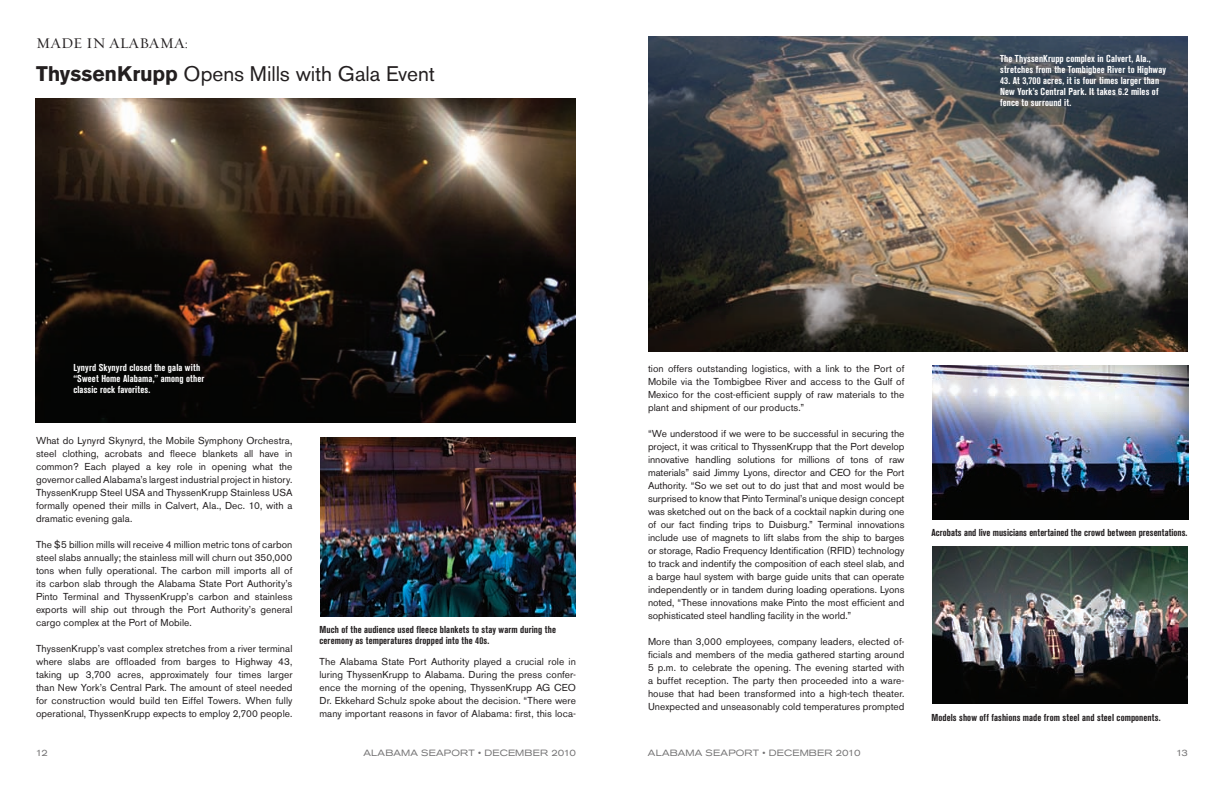
<style>
.page{position:relative;width:1224px;height:792px;background:#fff}
.page>*{position:absolute;margin:0;border:0;box-sizing:border-box;transform-origin:0 0}
.t1{font:21px "Akzidenz Grotesk BE";letter-spacing:-.005em;color:#231f20}
.t2{font:15px "Natura Roman";color:#231f20}
.t3{font:10px/13px "Akzidenz Grotesk BE";letter-spacing:.01em;color:#231f20;text-align:justify}
.t4{font:700 condensed 10px/11px "Akzidenz Grotesk BE";letter-spacing:.015em;color:#fff}
.t5{font:700 condensed 10px/11px "Akzidenz Grotesk BE";letter-spacing:.005em;color:#231f20}
.t6{font:expanded 9px "Akzidenz Grotesk BE";letter-spacing:.015em;color:#727172}
.s1{font-weight:700}
</style>
<div class="page">
<img style="left:320px;top:437px;width:256px;height:179px">
<img style="left:648px;top:36px;width:540px;height:315px">
<img style="left:932px;top:365px;width:256px;height:154px">
<img style="left:932px;top:547px;width:256px;height:157px">
<img style="left:35px;top:99px;width:540px;height:324px">
<p class="t2" style="left:36px;top:34px;width:154px">MADE IN ALABAMA:</p>
<p class="t1" style="left:36px;top:61px;width:400px"><span class="s1">ThyssenKrupp</span> Opens Mills with Gala Event</p>
<p class="t4" style="left:1000px;top:53px;width:167px">The ThyssenKrupp complex in Calvert, Ala., stretches from the Tombigbee River to Highway</p>
<p class="t4" style="left:1000px;top:75px;width:161px;text-align:justify">43. At 3,700 acres, it is four times larger than New York’s Central Park. It takes 6.2 miles of fence to surround it.</p>
<p class="t4" style="left:73px;top:362px;width:132px">Lynyrd Skynyrd closed the gala with “Sweet Home Alabama,” among other classic rock favorites.</p>
<p class="t3" style="left:36px;top:434px;width:258px">What do Lynyrd Skynyrd, the Mobile Symphony Orchestra, steel clothing, acrobats and fleece blankets all have in common? Each played a key role in opening what the governor called Alabama’s largest industrial project in history.<br>ThyssenKrupp Steel USA and ThyssenKrupp Stainless USA formally opened their mills in Calvert, Ala., Dec. 10, with a dramatic evening gala.</p>
<p class="t3" style="left:36px;top:538px;width:258px">The $5 billion mills will receive 4 million metric tons of carbon steel slabs annually; the stainless mill will churn out 350,000 tons when fully operational. The carbon mill imports all of its carbon slab through the Alabama State Port Authority’s Pinto Terminal and ThyssenKrupp’s carbon and stainless exports will ship out through the Port Authority’s general cargo complex at the Port of Mobile.</p>
<p class="t3" style="left:36px;top:642px;width:258px">ThyssenKrupp’s vast complex stretches from a river terminal where slabs are offloaded from barges to Highway 43, taking up 3,700 acres, approximately four times larger than New York’s Central Park. The amount of steel needed for construction would build ten Eiffel Towers. When fully operational, ThyssenKrupp expects to employ 2,700 people.</p>
<p class="t5" style="left:320px;top:624px;width:238px">Much of the audience used fleece blankets to stay warm during the ceremony as temperatures dropped into the 40s.</p>
<p class="t3" style="left:320px;top:655px;width:258px">The Alabama State Port Authority played a crucial role in luring ThyssenKrupp to Alabama. During the press confer&shy;ence the morning of the opening, ThyssenKrupp AG CEO Dr. Ekkehard Schulz spoke about the decision. “There were many important reasons in favor of Alabama: first, this loca-</p>
<p class="t3" style="left:648px;top:362px;width:258px">tion offers outstanding logistics, with a link to the Port of Mobile via the Tombigbee River and access to the Gulf of Mexico for the cost-efficient supply of raw materials to the plant and shipment of our products.”</p>
<p class="t3" style="left:648px;top:427px;width:258px">“We understood if we were to be successful in securing the project, it was critical to ThyssenKrupp that the Port develop innovative handling solutions for millions of tons of raw materials” said Jimmy Lyons, director and CEO for the Port Authority. “So we set out to do just that and most would be surprised to know that Pinto Terminal’s unique design concept was sketched out on the back of a cocktail napkin during one of our fact finding trips to Duisburg.” Terminal innovations include use of magnets to lift slabs from the ship to barges or storage, Radio Frequency Identification (RFID) technology to track and indentify the composition of each steel slab, and a barge haul system with barge guide units that can operate independently or in tandem during loading operations. Lyons noted, “These innovations make Pinto the most efficient and sophisticated steel handling facility in the world.”</p>
<p class="t3" style="left:648px;top:635px;width:258px">More than 3,000 employees, company leaders, elected of&shy;ficials and members of the media gathered starting around 5 p.m. to celebrate the opening. The evening started with a buffet reception. The party then proceeded into a ware&shy;house that had been transformed into a high-tech theater.<br>Unexpected and unseasonably cold temperatures prompted</p>
<p class="t5" style="left:932px;top:527px;width:257px">Acrobats and live musicians entertained the crowd between presentations.</p>
<p class="t5" style="left:932px;top:712px;width:231px">Models show off fashions made from steel and steel components.</p>
<p class="t6" style="left:36px;top:748px;width:13px">12</p>
<p class="t6" style="left:364px;top:748px;width:214px">ALABAMA SEAPORT • DECEMBER 2010</p>
<p class="t6" style="left:648px;top:748px;width:214px">ALABAMA SEAPORT • DECEMBER 2010</p>
<p class="t6" style="left:1176px;top:748px;width:13px">13</p>
</div>
